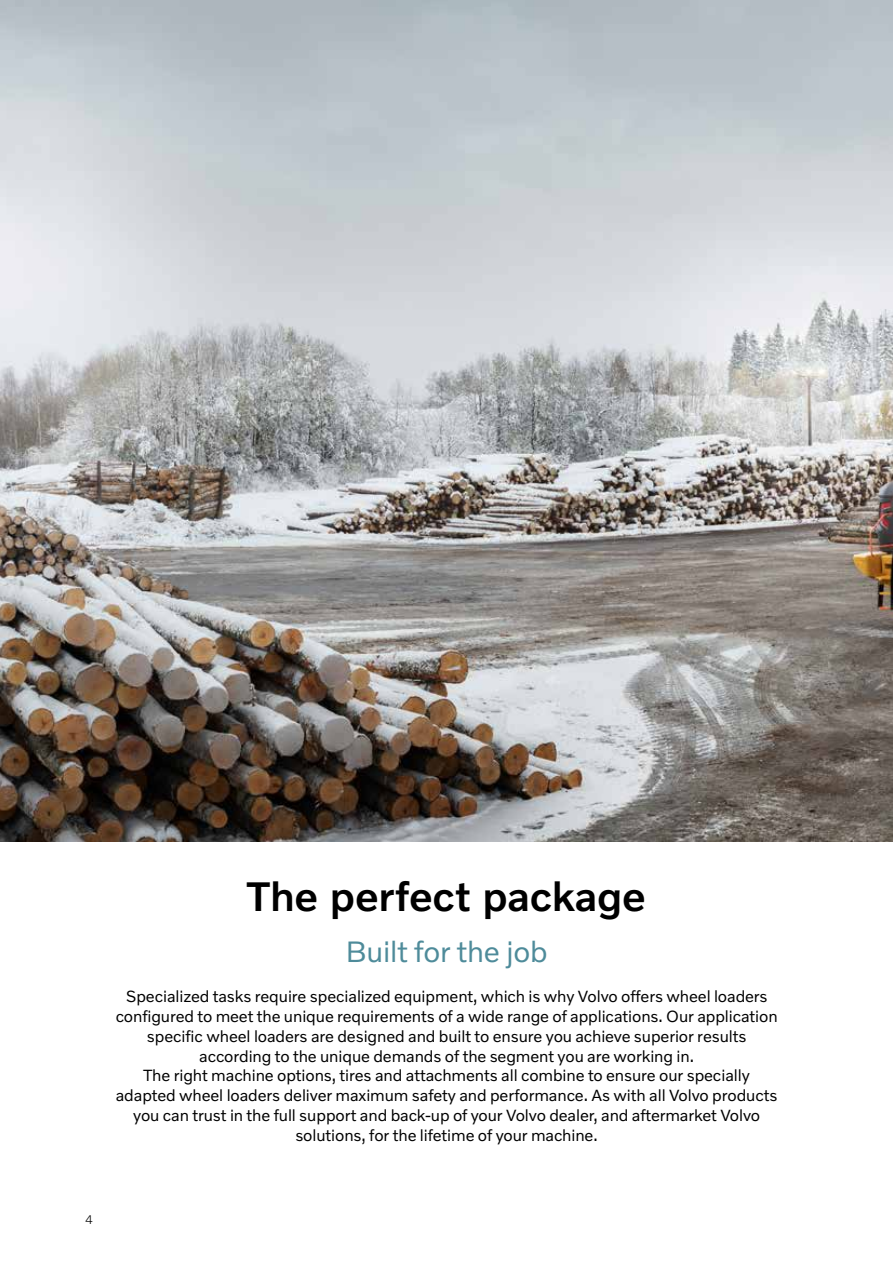
<style>
.page{position:relative;width:893px;height:1263px;background:#fff}
.page>*{position:absolute;margin:0;border:0;box-sizing:border-box;transform-origin:0 0}
.t1{font:500 42px "Volvo Novum";letter-spacing:-.005em;color:#000}
.t2{font:30px "Volvo Novum";letter-spacing:-.005em;color:#4e8b9a}
.t3{font:16.5px/19.8px "Volvo Novum";letter-spacing:-.005em;color:#000;text-align:center}
.t4{font:300 12.75px "Volvo Novum";color:#000}
</style>
<div class="page">
<img style="left:0;top:0;width:893px;height:842px">
<h1 class="t1" style="left:247px;top:870px;width:400px">The perfect package</h1>
<h2 class="t2" style="left:345px;top:932px;width:204px">Built for the job</h2>
<p class="t3" style="left:116px;top:986px;width:664px">Specialized tasks require specialized equipment, which is why Volvo offers wheel loaders configured to meet the unique requirements of a wide range of applications. Our application specific wheel loaders are designed and built to ensure you achieve superior results according to the unique demands of the segment you are working in.<br>The right machine options, tires and attachments all combine to ensure our specially adapted wheel loaders deliver maximum safety and performance. As with all Volvo products you can trust in the full support and back-up of your Volvo dealer, and aftermarket Volvo solutions, for the lifetime of your machine.</p>
<p class="t4" style="left:85px;top:1211px;width:10px">4</p>
</div>
